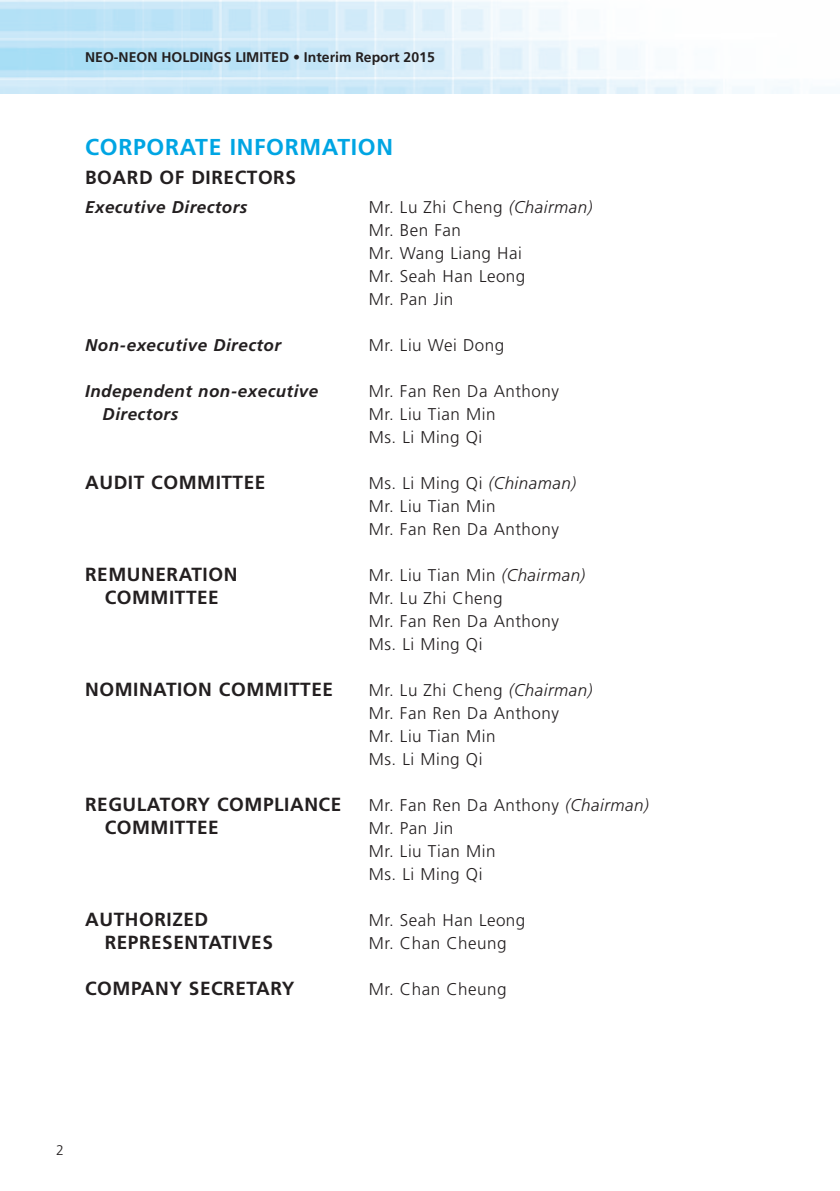
<style>
.page{position:relative;width:840px;height:1191px;background:#fff}
.page>*{position:absolute;margin:0;border:0;box-sizing:border-box;transform-origin:0 0}
.t1{font:700 23px "Frutiger LT Std";letter-spacing:.03em;color:#00a5e3}
.t2{font:700 19px "Frutiger LT Std";letter-spacing:.03em;color:#231f20}
.t3{font:300 17px/23px "Frutiger LT Std";letter-spacing:.03em;color:#231f20}
.t4{font:italic 700 17px "Frutiger LT Std";letter-spacing:.03em;color:#231f20}
.t5{font:700 14px "Frutiger LT Std";color:#231f20}
.t6{font:300 14px "Frutiger LT Std";color:#231f20}
.s1{font-style:italic}
</style>
<div class="page">
<img style="left:0;top:0;width:793px;height:93px">
<p class="t5" style="left:85px;top:49px;width:351px">NEO-NEON HOLDINGS LIMITED • Interim Report 2015</p>
<h1 class="t1" style="left:85px;top:134px;width:309px">CORPORATE INFORMATION</h1>
<p class="t2" style="left:85px;top:166px;width:212px">BOARD OF DIRECTORS</p>
<p class="t4" style="left:85px;top:197px;width:164px">Executive Directors</p>
<p class="t3" style="left:368px;top:196px;width:225px">Mr. Lu Zhi Cheng <span class="s1">(Chairman)<br></span>Mr. Ben Fan<br>Mr. Wang Liang Hai<br>Mr. Seah Han Leong<br>Mr. Pan Jin</p>
<p class="t4" style="left:85px;top:335px;width:197px">Non-executive Director</p>
<p class="t3" style="left:368px;top:334px;width:137px">Mr. Liu Wei Dong</p>
<p class="t4" style="left:85px;top:381px;width:234px">Independent non-executive</p>
<p class="t3" style="left:368px;top:380px;width:191px">Mr. Fan Ren Da Anthony</p>
<p class="t4" style="left:103px;top:404px;width:77px">Directors</p>
<p class="t3" style="left:368px;top:403px;width:128px">Mr. Liu Tian Min<br>Ms. Li Ming Qi</p>
<p class="t2" style="left:85px;top:471px;width:182px">AUDIT COMMITTEE</p>
<p class="t3" style="left:369px;top:472px;width:208px">Ms. Li Ming Qi <span class="s1">(Chinaman)<br></span>Mr. Liu Tian Min<br>Mr. Fan Ren Da Anthony</p>
<p class="t2" style="left:85px;top:563px;width:154px">REMUNERATION</p>
<p class="t3" style="left:369px;top:564px;width:218px">Mr. Liu Tian Min <span class="s1">(Chairman)</span></p>
<p class="t2" style="left:105px;top:586px;width:116px">COMMITTEE</p>
<p class="t3" style="left:369px;top:587px;width:191px">Mr. Lu Zhi Cheng<br>Mr. Fan Ren Da Anthony<br>Ms. Li Ming Qi</p>
<p class="t2" style="left:85px;top:678px;width:249px">NOMINATION COMMITTEE</p>
<p class="t3" style="left:369px;top:679px;width:225px">Mr. Lu Zhi Cheng <span class="s1">(Chairman)<br></span>Mr. Fan Ren Da Anthony<br>Mr. Liu Tian Min<br>Ms. Li Ming Qi</p>
<p class="t2" style="left:85px;top:793px;width:257px">REGULATORY COMPLIANCE</p>
<p class="t3" style="left:369px;top:794px;width:281px">Mr. Fan Ren Da Anthony <span class="s1">(Chairman)</span></p>
<p class="t2" style="left:105px;top:816px;width:116px">COMMITTEE</p>
<p class="t3" style="left:369px;top:817px;width:128px">Mr. Pan Jin<br>Mr. Liu Tian Min<br>Ms. Li Ming Qi</p>
<p class="t2" style="left:85px;top:908px;width:125px">AUTHORIZED</p>
<p class="t3" style="left:369px;top:909px;width:158px">Mr. Seah Han Leong</p>
<p class="t2" style="left:105px;top:931px;width:170px">REPRESENTATIVES</p>
<p class="t3" style="left:369px;top:932px;width:139px">Mr. Chan Cheung</p>
<p class="t2" style="left:85px;top:977px;width:211px">COMPANY SECRETARY</p>
<p class="t3" style="left:369px;top:978px;width:139px">Mr. Chan Cheung</p>
<p class="t6" style="left:56px;top:1142px;width:9px">2</p>
</div>
